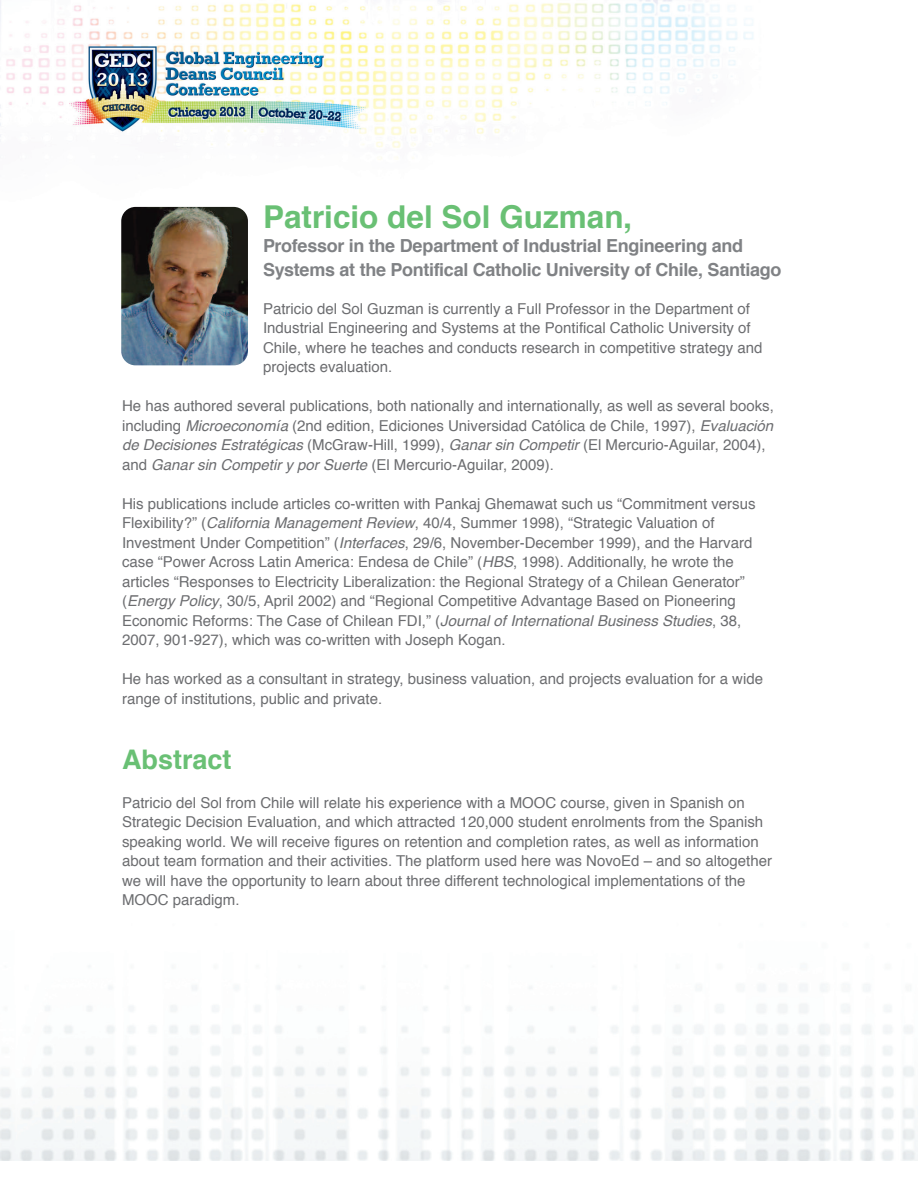
<style>
.page{position:relative;width:918px;height:1188px;background:#fff}
.page>*{position:absolute;margin:0;border:0;box-sizing:border-box;transform-origin:0 0}
.t1{font:700 31.5px "Helvetica";color:#69c074}
.t2{font:700 27px "Helvetica";color:#69c074}
.t3{font:700 18px/24px "Helvetica";letter-spacing:-.015em;color:#808285}
.t4{font:15px/19.5px "Helvetica";color:#6c6d70}
.s1{font-style:italic}
</style>
<div class="page">
<img style="left:0;top:0;width:918px;height:1161px">
<img style="left:121px;top:207px;width:127px;height:158px">
<h1 class="t1" style="left:263px;top:192px;width:371px">Patricio del Sol Guzman,</h1>
<p class="t3" style="left:263px;top:234px;width:520px">Professor in the Department of Industrial Engineering and<br>Systems at the Pontifical Catholic University of Chile, Santiago</p>
<p class="t4" style="left:263px;top:299px;width:501px">Patricio del Sol Guzman is currently a Full Professor in the Department of Industrial Engineering and Systems at the Pontifical Catholic University of Chile, where he teaches and conducts research in competitive strategy and projects evaluation.</p>
<p class="t4" style="left:122px;top:397px;width:653px">He has authored several publications, both nationally and internationally, as well as several books, including <span class="s1">Microeconomía</span> (2nd edition, Ediciones Universidad Católica de Chile, 1997), <span class="s1">Evaluación de Decisiones Estratégicas</span> (McGraw-Hill, 1999), <span class="s1">Ganar sin Competir</span> (El Mercurio-Aguilar, 2004), and <span class="s1">Ganar sin Competir y por Suerte</span> (El Mercurio-Aguilar, 2009).</p>
<p class="t4" style="left:122px;top:494px;width:635px">His publications include articles co-written with Pankaj Ghemawat such us “Commitment versus Flexibility?” (<span class="s1">California Management Review</span>, 40/4, Summer 1998), “Strategic Valuation of Investment Under Competition” (<span class="s1">Interfaces</span>, 29/6, November-December 1999), and the Harvard case “Power Across Latin America: Endesa de Chile” (<span class="s1">HBS</span>, 1998). Additionally, he wrote the articles “Responses to Electricity Liberalization: the Regional Strategy of a Chilean Generator” (<span class="s1">Energy Policy</span>, 30/5, April 2002) and “Regional Competitive Advantage Based on Pioneering Economic Reforms: The Case of Chilean FDI,” (<span class="s1">Journal of International Business Studies</span>, 38, 2007, 901-927), which was co-written with Joseph Kogan.</p>
<p class="t4" style="left:122px;top:670px;width:642px">He has worked as a consultant in strategy, business valuation, and projects evaluation for a wide range of institutions, public and private.</p>
<h2 class="t2" style="left:122px;top:737px;width:111px">Abstract</h2>
<p class="t4" style="left:122px;top:793px;width:652px">Patricio del Sol from Chile will relate his experience with a MOOC course, given in Spanish on Strategic Decision Evaluation, and which attracted 120,000 student enrolments from the Spanish speaking world. We will receive figures on retention and completion rates, as well as information about team formation and their activities. The platform used here was NovoEd – and so altogether we will have the opportunity to learn about three different technological implementations of the MOOC paradigm.</p>
</div>
